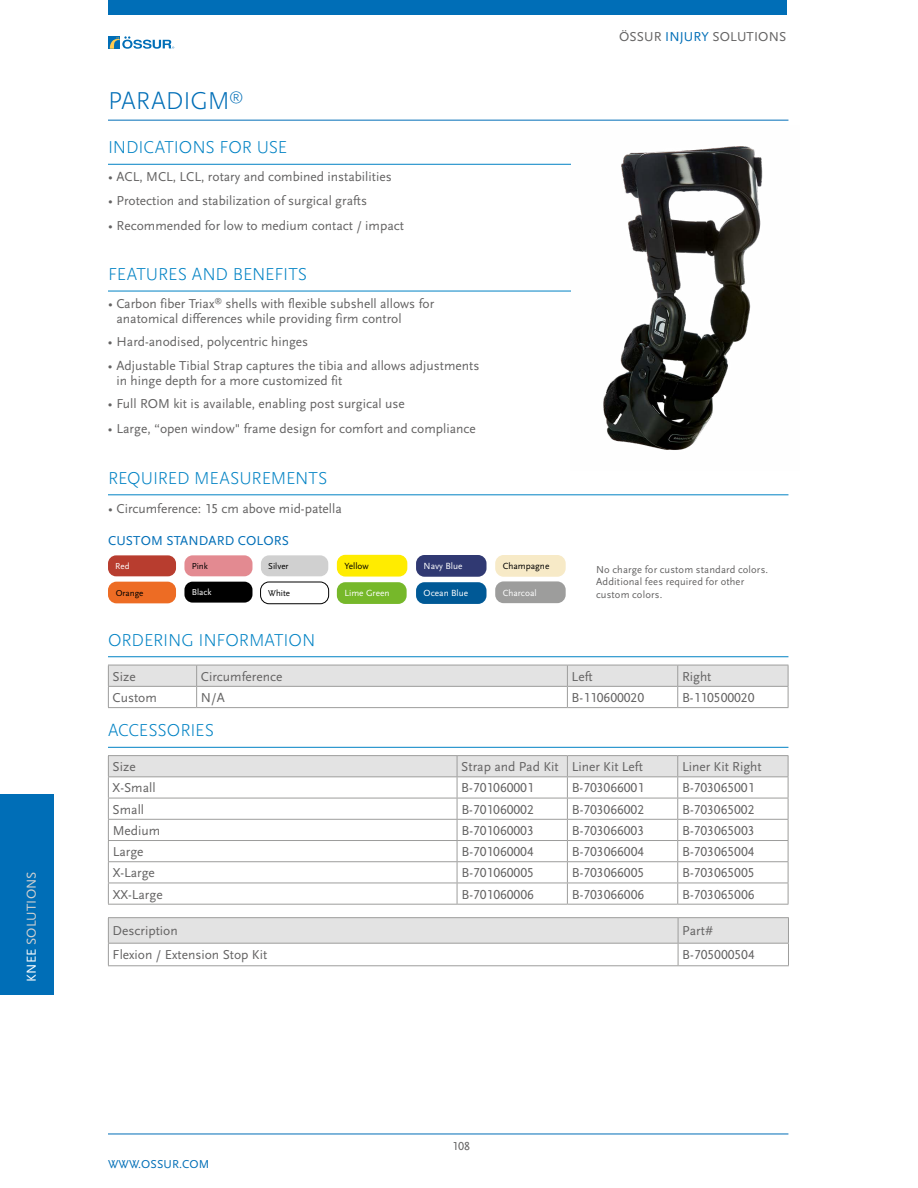
<style>
.page{position:relative;width:918px;height:1188px;background:#fff}
.page>*{position:absolute;margin:0;border:0;box-sizing:border-box;transform-origin:0 0}
.t1{font:300 25.5px "Scala Sans OT";letter-spacing:-.005em;color:#006eb7}
.t2{font:300 18px "Scala Sans OT";letter-spacing:-.01em;color:#0082c4}
.t3{font:13.5px/15px "Scala Sans OT";color:#646363}
.t4{font:13.5px "Scala Sans OT";letter-spacing:.01em;color:#006eb7}
.t5{font:13.5px "Scala Sans OT";letter-spacing:.01em;color:#d0d0d0}
.t6{font:12px "Scala Sans OT";letter-spacing:.01em;color:#006eb7}
.t7{font:12px "Scala Sans OT";color:#646363}
.t8{font:10.5px/12.6px "Scala Sans OT";letter-spacing:.015em;color:#646363}
.t9{font:9.3px "Scala Sans OT";color:#fff}
.t10{font:9.3px "Scala Sans OT";color:#000}
.t11{font:9px "Scala Sans OT";color:#000}
.t12{font:9px "Scala Sans OT";color:#fff}
.s1{color:#fff}
.s2{color:#006eb7}
</style>
<div class="page">
<hr style="left:108px;top:1134px;width:680px;height:1px;background:#006eb7">
<svg style="left:108px;top:36px;width:12px;height:13px"></svg>
<svg style="left:110px;top:36px;width:64px;height:13px"></svg>
<div style="left:108px;top:0;width:678px;height:15px;background:#006eb7"></div>
<div style="left:0;top:795px;width:54px;height:200px;background:#006eb7"></div>
<hr style="left:108px;top:120px;width:680px;height:1px;background:#006eb7">
<hr style="left:108px;top:164px;width:680px;height:1px;background:#0082c4">
<hr style="left:108px;top:291px;width:680px;height:1px;background:#0082c4">
<hr style="left:108px;top:495px;width:680px;height:1px;background:#0082c4">
<hr style="left:108px;top:656px;width:680px;height:1px;background:#0082c4">
<hr style="left:108px;top:747px;width:680px;height:1px;background:#0082c4">
<div style="left:108px;top:582px;width:68px;height:21px;background:#ed6c24;border-radius:9px"></div>
<div style="left:108px;top:555px;width:68px;height:21px;background:#b83d2f;border-radius:8px"></div>
<div style="left:184px;top:582px;width:68px;height:21px;background:#000;border-radius:8px"></div>
<div style="left:184px;top:555px;width:68px;height:21px;background:#e38a91;border-radius:8px"></div>
<div style="left:260px;top:582px;width:69px;height:22px;border:1px solid #000;border-radius:9px"></div>
<div style="left:261px;top:555px;width:67px;height:21px;background:#d0d0d0;border-radius:8px"></div>
<hr style="left:108px;top:707px;width:89px;height:1px;background:#9d9d9c">
<hr style="left:197px;top:707px;width:370px;height:1px;background:#9d9d9c">
<hr style="left:567px;top:707px;width:111px;height:1px;background:#9d9d9c">
<hr style="left:678px;top:707px;width:110px;height:1px;background:#9d9d9c">
<svg style="left:108px;top:665px;width:681px;height:42px"></svg>
<hr style="left:108px;top:686px;width:89px;height:1px;background:#9d9d9c">
<hr style="left:197px;top:686px;width:370px;height:1px;background:#9d9d9c">
<hr style="left:567px;top:686px;width:111px;height:1px;background:#9d9d9c">
<hr style="left:678px;top:686px;width:110px;height:1px;background:#9d9d9c">
<hr style="left:108px;top:904px;width:349px;height:1px;background:#9d9d9c">
<hr style="left:457px;top:904px;width:110px;height:1px;background:#9d9d9c">
<hr style="left:678px;top:904px;width:110px;height:1px;background:#9d9d9c">
<hr style="left:567px;top:904px;width:111px;height:1px;background:#9d9d9c">
<hr style="left:108px;top:755px;width:349px;height:1px;background:#9d9d9c">
<hr style="left:457px;top:755px;width:110px;height:1px;background:#9d9d9c">
<hr style="left:678px;top:755px;width:110px;height:1px;background:#9d9d9c">
<hr style="left:567px;top:755px;width:111px;height:1px;background:#9d9d9c">
<svg style="left:108px;top:756px;width:681px;height:148px"></svg>
<hr style="left:108px;top:776px;width:349px;height:1px;background:#9d9d9c">
<hr style="left:457px;top:776px;width:110px;height:1px;background:#9d9d9c">
<hr style="left:678px;top:776px;width:110px;height:1px;background:#9d9d9c">
<hr style="left:567px;top:776px;width:111px;height:1px;background:#9d9d9c">
<hr style="left:108px;top:965px;width:570px;height:1px;background:#9d9d9c">
<hr style="left:678px;top:965px;width:111px;height:1px;background:#9d9d9c">
<hr style="left:108px;top:917px;width:570px;height:1px;background:#9d9d9c">
<hr style="left:678px;top:917px;width:111px;height:1px;background:#9d9d9c">
<svg style="left:108px;top:918px;width:681px;height:47px"></svg>
<hr style="left:108px;top:943px;width:570px;height:1px;background:#9d9d9c">
<hr style="left:678px;top:943px;width:111px;height:1px;background:#9d9d9c">
<div style="left:337px;top:555px;width:70px;height:22px;background:#ffec00;border-radius:8px"></div>
<div style="left:337px;top:582px;width:70px;height:22px;background:#76b82a;border-radius:8px"></div>
<div style="left:416px;top:582px;width:71px;height:22px;background:#005996;border-radius:8px"></div>
<div style="left:416px;top:555px;width:71px;height:22px;background:#303972;border-radius:8px"></div>
<div style="left:495px;top:555px;width:71px;height:22px;background:#f7eac7;border-radius:8px"></div>
<div style="left:495px;top:581px;width:71px;height:22px;background:#9d9d9c;border-radius:8px"></div>
<img style="left:571px;top:146px;width:217px;height:304px">
<p class="t5" style="left:24px;top:982px;width:112px;rotate:-90deg"><span class="s1">KNEE</span> SOLUTIONS</p>
<h1 class="t1" style="left:108px;top:87px;width:137px">PARADIGM<sup>®</sup></h1>
<h2 class="t2" style="left:108px;top:138px;width:181px">INDICATIONS FOR USE</h2>
<p class="t3" style="left:108px;top:170px;width:285px">• ACL, MCL, LCL, rotary and combined instabilities</p>
<p class="t3" style="left:108px;top:193px;width:261px">• Protection and stabilization of surgical grafts</p>
<p class="t3" style="left:108px;top:218px;width:297px">• Recommended for low to medium contact / impact</p>
<h2 class="t2" style="left:108px;top:265px;width:201px">FEATURES AND BENEFITS</h2>
<p class="t3" style="left:116px;top:296px;width:319px;text-indent:-8px">• Carbon fiber Triax<sup>®</sup> shells with flexible subshell allows for anatomical differences while providing firm control</p>
<p class="t3" style="left:108px;top:335px;width:202px">• Hard-anodised, polycentric hinges</p>
<p class="t3" style="left:116px;top:358px;width:364px;text-indent:-9px">• Adjustable Tibial Strap captures the tibia and allows adjustments in hinge depth for a more customized fit</p>
<p class="t3" style="left:108px;top:397px;width:298px">• Full ROM kit is available, enabling post surgical use</p>
<p class="t3" style="left:108px;top:422px;width:369px">• Large, “open window" frame design for comfort and compliance</p>
<h2 class="t2" style="left:108px;top:468px;width:221px">REQUIRED MEASUREMENTS</h2>
<p class="t3" style="left:108px;top:502px;width:235px">• Circumference: 15 cm above mid-patella</p>
<p class="t4" style="left:108px;top:533px;width:183px">CUSTOM STANDARD COLORS</p>
<p class="t12" style="left:115px;top:561px;width:16px">Red</p>
<p class="t11" style="left:116px;top:588px;width:29px">Orange</p>
<p class="t11" style="left:192px;top:561px;width:18px">Pink</p>
<p class="t12" style="left:192px;top:588px;width:21px">Black</p>
<p class="t11" style="left:268px;top:561px;width:22px">Silver</p>
<p class="t11" style="left:268px;top:588px;width:23px">White</p>
<p class="t10" style="left:344px;top:561px;width:26px">Yellow</p>
<p class="t9" style="left:345px;top:588px;width:47px">Lime Green</p>
<p class="t9" style="left:424px;top:588px;width:46px">Ocean Blue</p>
<p class="t9" style="left:424px;top:561px;width:40px">Navy Blue</p>
<p class="t10" style="left:503px;top:561px;width:48px">Champagne</p>
<p class="t9" style="left:503px;top:588px;width:35px">Charcoal</p>
<p class="t3" style="left:619px;top:30px;width:169px">ÖSSUR <span class="s2">INJURY</span> SOLUTIONS</p>
<p class="t8" style="left:596px;top:563px;width:174px">No charge for custom standard colors.<br>Additional fees required for other custom colors.</p>
<h2 class="t2" style="left:108px;top:630px;width:209px">ORDERING INFORMATION</h2>
<p class="t3" style="left:113px;top:669px;width:25px">Size</p>
<p class="t3" style="left:201px;top:669px;width:83px">Circumference</p>
<p class="t3" style="left:572px;top:669px;width:22px">Left</p>
<p class="t3" style="left:682px;top:669px;width:31px">Right</p>
<p class="t3" style="left:113px;top:690px;width:46px">Custom</p>
<p class="t3" style="left:201px;top:690px;width:25px">N/A</p>
<p class="t3" style="left:572px;top:690px;width:74px">B-110600020</p>
<p class="t3" style="left:682px;top:690px;width:74px">B-110500020</p>
<h2 class="t2" style="left:108px;top:721px;width:108px">ACCESSORIES</h2>
<p class="t3" style="left:113px;top:760px;width:25px">Size</p>
<p class="t3" style="left:461px;top:760px;width:183px">Strap and Pad Kit Liner Kit Left</p>
<p class="t3" style="left:682px;top:760px;width:81px">Liner Kit Right</p>
<p class="t3" style="left:113px;top:781px;width:44px">X-Small</p>
<p class="t3" style="left:461px;top:781px;width:74px">B-701060001</p>
<p class="t3" style="left:572px;top:781px;width:74px">B-703066001</p>
<p class="t3" style="left:682px;top:781px;width:74px">B-703065001</p>
<p class="t3" style="left:113px;top:802px;width:33px">Small</p>
<p class="t3" style="left:461px;top:802px;width:74px">B-701060002</p>
<p class="t3" style="left:572px;top:802px;width:74px">B-703066002</p>
<p class="t3" style="left:682px;top:802px;width:74px">B-703065002</p>
<p class="t3" style="left:113px;top:823px;width:49px">Medium</p>
<p class="t3" style="left:461px;top:823px;width:74px">B-701060003</p>
<p class="t3" style="left:572px;top:823px;width:74px">B-703066003</p>
<p class="t3" style="left:682px;top:823px;width:74px">B-703065003</p>
<p class="t3" style="left:113px;top:844px;width:32px">Large</p>
<p class="t3" style="left:461px;top:844px;width:74px">B-701060004</p>
<p class="t3" style="left:572px;top:844px;width:74px">B-703066004</p>
<p class="t3" style="left:682px;top:844px;width:74px">B-703065004</p>
<p class="t3" style="left:113px;top:866px;width:44px">X-Large</p>
<p class="t3" style="left:461px;top:866px;width:74px">B-701060005</p>
<p class="t3" style="left:572px;top:866px;width:74px">B-703066005</p>
<p class="t3" style="left:682px;top:866px;width:74px">B-703065005</p>
<p class="t3" style="left:113px;top:887px;width:52px">XX-Large</p>
<p class="t3" style="left:461px;top:887px;width:74px">B-701060006</p>
<p class="t3" style="left:572px;top:887px;width:74px">B-703066006</p>
<p class="t3" style="left:682px;top:887px;width:74px">B-703065006</p>
<p class="t3" style="left:113px;top:924px;width:67px">Description</p>
<p class="t3" style="left:682px;top:924px;width:33px">Part#</p>
<p class="t3" style="left:113px;top:948px;width:156px">Flexion / Extension Stop Kit</p>
<p class="t3" style="left:682px;top:948px;width:74px">B-705000504</p>
<p class="t6" style="left:108px;top:1157px;width:103px">WWW.OSSUR.COM</p>
<p class="t7" style="left:452px;top:1139px;width:19px">108</p>
</div>
